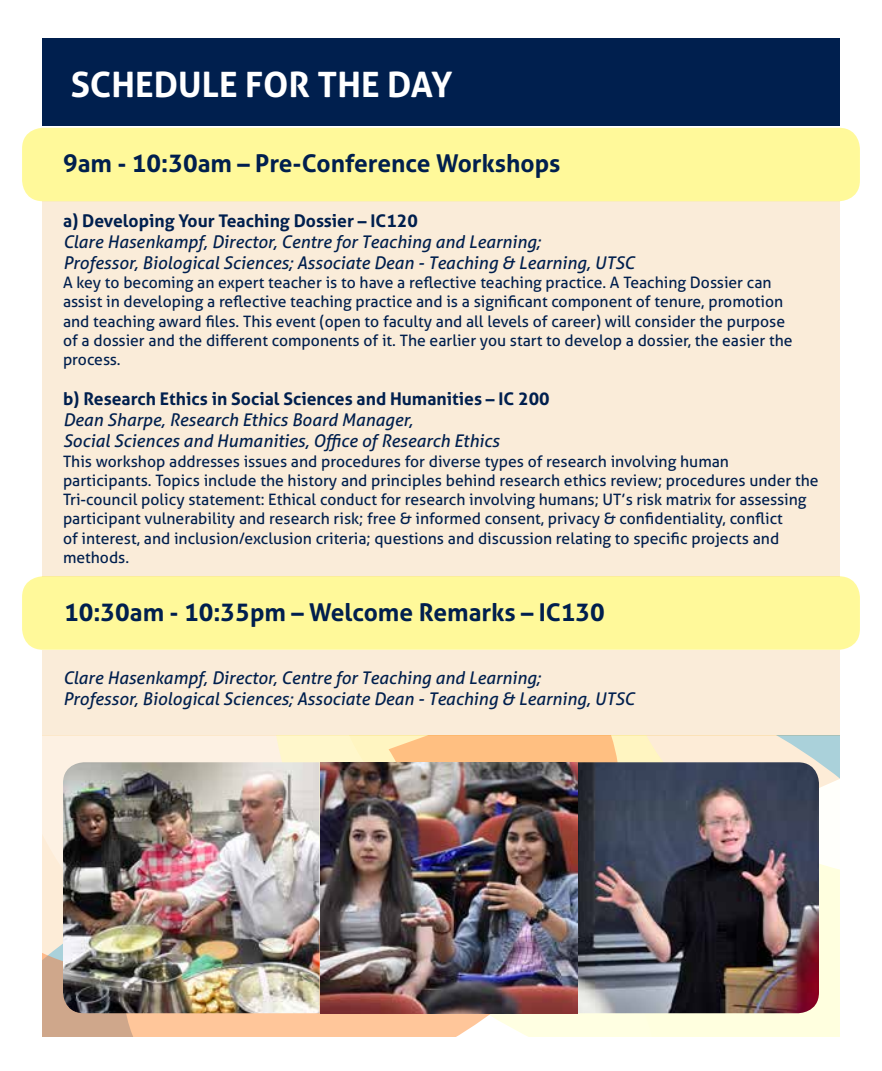
<style>
.page{position:relative;width:882px;height:1071px;background:#fff}
.page>*{position:absolute;margin:0;border:0;box-sizing:border-box;transform-origin:0 0}
.t1{font:700 35px "Aller";color:#fff}
.t2{font:700 24.5px "Aller";color:#001f4e}
.t3{font:italic 17.5px/21px "Aller";color:#001f4e}
.t4{font:700 17.5px "Aller";color:#001f4e}
.t5{font:15.75px/19.2px "Aller";color:#001f4e}
</style>
<div class="page">
<div style="left:42px;top:650px;width:798px;height:86px;background:#faecd9"></div>
<div style="left:42px;top:201px;width:798px;height:375px;background:#faecd9"></div>
<div style="left:22px;top:576px;width:838px;height:74px;background:#fff99a;border-radius:21px"></div>
<div style="left:22px;top:128px;width:838px;height:73px;background:#fff99a;border-radius:21px"></div>
<svg style="left:620px;top:736px;width:220px;height:301px;background:#f7f5dd"></svg>
<svg style="left:42px;top:736px;width:578px;height:301px;background:#f8d7b5"></svg>
<div style="left:42px;top:39px;width:798px;height:87px;background:#001f4e"></div>
<img style="left:63px;top:762px;width:756px;height:251px">
<h1 class="t1" style="left:71px;top:63px;width:383px">SCHEDULE FOR THE DAY</h1>
<h2 class="t2" style="left:63px;top:148px;width:499px">9am - 10:30am – Pre-Conference Workshops</h2>
<p class="t4" style="left:63px;top:210px;width:356px">a) Developing Your Teaching Dossier – IC120</p>
<p class="t3" style="left:63px;top:231px;width:573px">Clare Hasenkampf, Director, Centre for Teaching and Learning;<br>Professor, Biological Sciences; Associate Dean - Teaching &amp; Learning, UTSC</p>
<p class="t5" style="left:63px;top:273px;width:731px">A key to becoming an expert teacher is to have a reflective teaching practice. A Teaching Dossier can assist in developing a reflective teaching practice and is a significant component of tenure, promotion and teaching award files. This event (open to faculty and all levels of career) will consider the purpose of a dossier and the different components of it. The earlier you start to develop a dossier, the easier the process.</p>
<p class="t4" style="left:63px;top:388px;width:488px">b) Research Ethics in Social Sciences and Humanities – IC 200</p>
<p class="t3" style="left:63px;top:409px;width:438px">Dean Sharpe, Research Ethics Board Manager,<br>Social Sciences and Humanities, Office of Research Ethics</p>
<p class="t5" style="left:63px;top:451px;width:757px">This workshop addresses issues and procedures for diverse types of research involving human participants. Topics include the history and principles behind research ethics review; procedures under the Tri-council policy statement: Ethical conduct for research involving humans; UT’s risk matrix for assessing participant vulnerability and research risk; free &amp; informed consent, privacy &amp; confidentiality, conflict<br>of interest, and inclusion/exclusion criteria; questions and discussion relating to specific projects and methods.</p>
<h2 class="t2" style="left:64px;top:598px;width:542px">10:30am - 10:35pm – Welcome Remarks – IC130</h2>
<p class="t3" style="left:63px;top:668px;width:573px">Clare Hasenkampf, Director, Centre for Teaching and Learning;<br>Professor, Biological Sciences; Associate Dean - Teaching &amp; Learning, UTSC</p>
</div>
